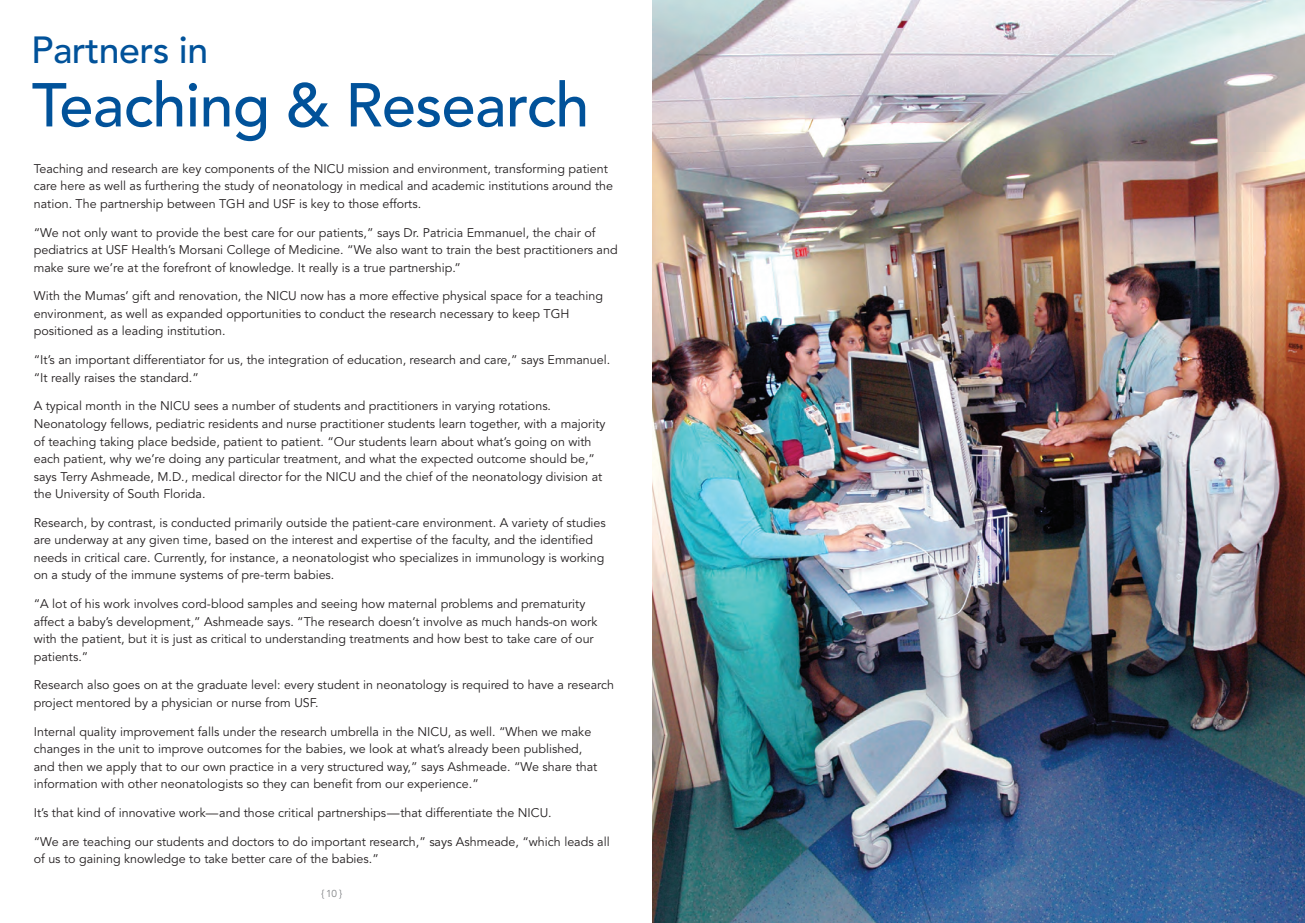
<style>
.page{position:relative;width:1305px;height:923px;background:#fff}
.page>*{position:absolute;margin:0;border:0;box-sizing:border-box;transform-origin:0 0}
.t1{font:500 61.25px "Avenir";letter-spacing:-.015em;color:#01529a}
.t2{font:500 37.5px "Avenir";letter-spacing:-.015em;color:#01529a}
.t3{font:12.5px/17.5px "Avenir";color:#231f20}
.t4{font:10px "Avenir";color:#808285}
</style>
<div class="page">
<img style="left:652px;top:0;width:653px;height:922px">
<h2 class="t2" style="left:31px;top:28px;width:179px">Partners in</h2>
<h1 class="t1" style="left:32px;top:70px;width:559px">Teaching &amp; Research</h1>
<p class="t3" style="left:34px;top:160px;width:581px">Teaching and research are key components of the NICU mission and environment, transforming patient care here as well as furthering the study of neonatology in medical and academic institutions around the nation. The partnership between TGH and USF is key to those efforts.</p>
<p class="t3" style="left:34px;top:224px;width:585px">“We not only want to provide the best care for our patients,” says Dr. Patricia Emmanuel, the chair of pediatrics at USF Health’s Morsani College of Medicine. “We also want to train the best practitioners and make sure we’re at the forefront of knowledge. It really is a true partnership.”</p>
<p class="t3" style="left:34px;top:288px;width:571px">With the Mumas’ gift and renovation, the NICU now has a more effective physical space for a teaching environment, as well as expanded opportunities to conduct the research necessary to keep TGH positioned as a leading institution.</p>
<p class="t3" style="left:34px;top:351px;width:578px">“It’s an important differentiator for us, the integration of education, research and care,” says Emmanuel. “It really raises the standard.”</p>
<p class="t3" style="left:34px;top:398px;width:573px">A typical month in the NICU sees a number of students and practitioners in varying rotations.<br>Neonatology fellows, pediatric residents and nurse practitioner students learn together, with a majority of teaching taking place bedside, patient to patient. “Our students learn about what’s going on with each patient, why we’re doing any particular treatment, and what the expected outcome should be,” says Terry Ashmeade, M.D., medical director for the NICU and the chief of the neonatology division at the University of South Florida.</p>
<p class="t3" style="left:34px;top:514px;width:574px">Research, by contrast, is conducted primarily outside the patient-care environment. A variety of studies are underway at any given time, based on the interest and expertise of the faculty, and the identified needs in critical care. Currently, for instance, a neonatologist who specializes in immunology is working on a study of the immune systems of pre-term babies.</p>
<p class="t3" style="left:34px;top:595px;width:565px">“A lot of his work involves cord-blood samples and seeing how maternal problems and prematurity affect a baby’s development,” Ashmeade says. “The research doesn’t involve as much hands-on work with the patient, but it is just as critical to understanding treatments and how best to take care of our patients.”</p>
<p class="t3" style="left:34px;top:676px;width:582px">Research also goes on at the graduate level: every student in neonatology is required to have a research project mentored by a physician or nurse from USF.</p>
<p class="t3" style="left:34px;top:723px;width:565px">Internal quality improvement falls under the research umbrella in the NICU, as well. “When we make changes in the unit to improve outcomes for the babies, we look at what’s already been published, and then we apply that to our own practice in a very structured way,” says Ashmeade. “We share that information with other neonatologists so they can benefit from our experience.”</p>
<p class="t3" style="left:34px;top:804px;width:520px">It’s that kind of innovative work—and those critical partnerships—that differentiate the NICU.</p>
<p class="t3" style="left:34px;top:833px;width:577px">“We are teaching our students and doctors to do important research,” says Ashmeade, “which leads all of us to gaining knowledge to take better care of the babies.”</p>
<p class="t4" style="left:321px;top:887px;width:22px">{ 10 }</p>
</div>
